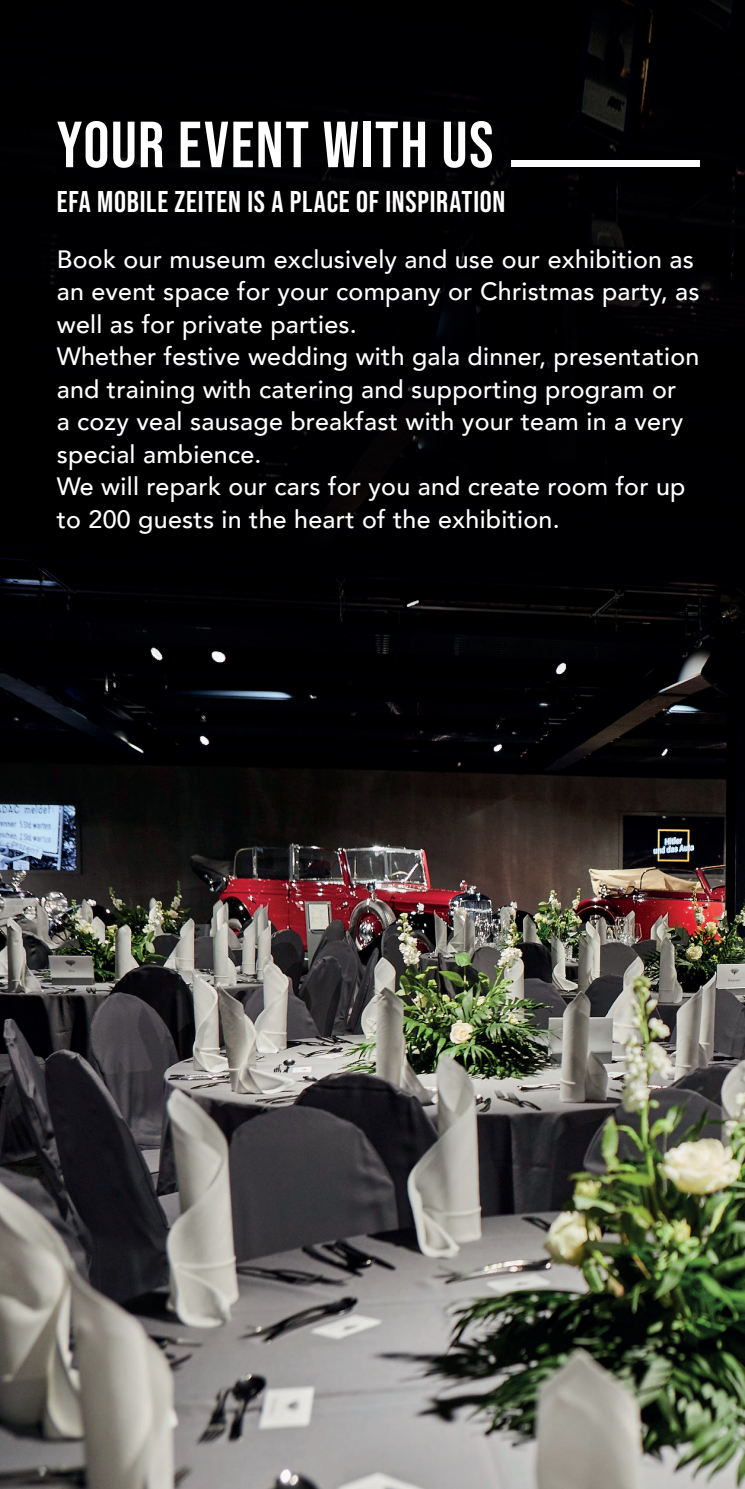
<style>
.page{position:relative;width:745px;height:1489px;background:#fff}
.page>*{position:absolute;margin:0;border:0;box-sizing:border-box;transform-origin:0 0}
.t1{font:65px "Bebas Neue";letter-spacing:.025em;color:#fff}
.t2{font:30px "Bebas Neue";letter-spacing:.025em;color:#fff}
.t3{font:500 25px/32.5px "Avenir";letter-spacing:.01em;color:#fff}
</style>
<div class="page">
<img style="left:0;top:0;width:744px;height:1488px">
<div style="left:511px;top:160px;width:188px;height:7px;background:#fff"></div>
<h1 class="t1" style="left:57px;top:108px;width:438px">YOUR EVENT WITH US</h1>
<p class="t2" style="left:57px;top:185px;width:450px">EFA MOBILE ZEITEN IS A PLACE OF INSPIRATION</p>
<p class="t3" style="left:57px;top:241px;width:644px">Book our museum exclusively and use our exhibition as an event space for your company or Christmas party, as well as for private parties.<br>Whether festive wedding with gala dinner, presentation and training with catering and supporting program or<br>a cozy veal sausage breakfast with your team in a very special ambience.<br>We will repark our cars for you and create room for up to 200 guests in the heart of the exhibition.</p>
</div>
